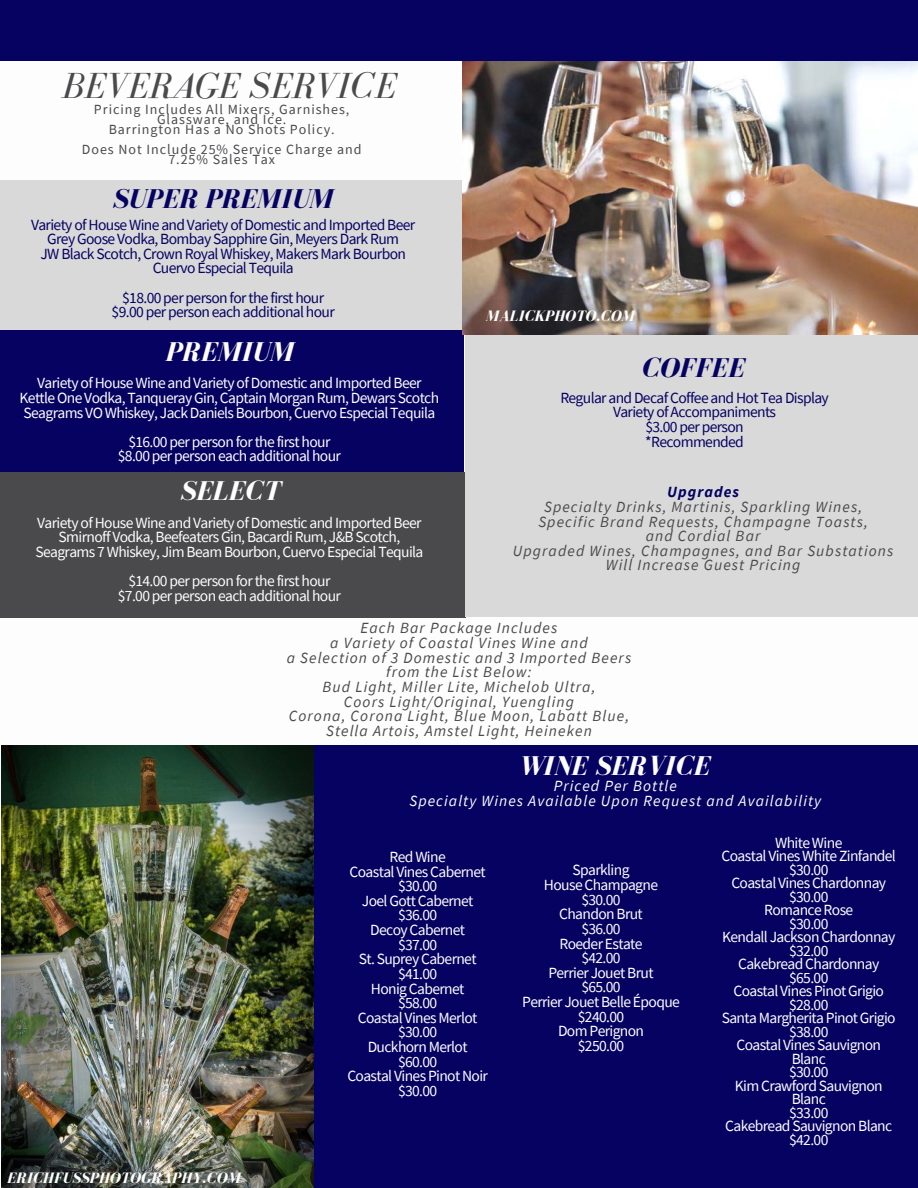
<style>
.page{position:relative;width:918px;height:1188px;background:#fff}
.page>*{position:absolute;margin:0;border:0;box-sizing:border-box;transform-origin:0 0}
.t1{font:italic 37.35px "Bodoni FLF";color:#4a4a4d}
.t2{font:italic 700 28.05px "Bodoni FLF";color:#fdfdfd}
.t3{font:italic 700 28.05px "Bodoni FLF";color:#050262}
.t4{font:15.6px/14.5px "Source Sans Pro";letter-spacing:-.04em;color:#fdfdfd;text-align:center}
.t5{font:italic 15.6px/14.7px "Source Sans Pro";letter-spacing:.07em;color:#4a4a4d;text-align:center}
.t6{font:15.6px/14.7px "Source Sans Pro";letter-spacing:-.04em;color:#050262;text-align:center}
.t7{font:italic 15.6px/14.5px "Source Sans Pro";letter-spacing:.07em;color:#fdfdfd;text-align:center}
.t8{font:italic 700 15.6px "Bodoni FLF";color:#fdfdfd}
.t9{font:italic 700 15.6px "Source Sans Pro";letter-spacing:.07em;color:#050262}
.t10{font:13.95px/10.2px "Source Sans Pro";letter-spacing:.07em;color:#4a4a4d;text-align:center}
</style>
<div class="page">
<div style="left:0;top:320px;width:464px;height:152px;background:#050262"></div>
<div style="left:0;top:180px;width:462px;height:150px;background:#d9d9d9"></div>
<div style="left:0;top:473px;width:466px;height:145px;background:#4a4a4d"></div>
<div style="left:465px;top:334px;width:453px;height:283px;background:#d9d9d9"></div>
<img style="left:462px;top:61px;width:456px;height:273px">
<div style="left:0;top:0;width:918px;height:61px;background:#050262"></div>
<img style="left:1px;top:746px;width:313px;height:442px">
<div style="left:314px;top:745px;width:604px;height:443px;background:#050262"></div>
<h1 class="t1" style="left:62px;top:65px;width:336px">BEVERAGE SERVICE</h1>
<p class="t10" style="left:94px;top:104px;width:257px">Pricing Includes All Mixers, Garnishes,<br>Glassware, and Ice.<br>Barrington Has a No Shots Policy.</p>
<p class="t10" style="left:82px;top:144px;width:281px">Does Not Include 25% Service Charge and<br>7.25% Sales Tax</p>
<h2 class="t3" style="left:113px;top:184px;width:222px">SUPER PREMIUM</h2>
<p class="t6" style="left:31px;top:217px;width:386px">Variety of House Wine and Variety of Domestic and Imported Beer Grey Goose Vodka, Bombay Sapphire Gin, Meyers Dark Rum<br>JW Black Scotch, Crown Royal Whiskey, Makers Mark Bourbon Cuervo Especial Tequila</p>
<p class="t6" style="left:112px;top:290px;width:225px">$18.00 per person for the first hour $9.00 per person each additional hour</p>
<h2 class="t2" style="left:166px;top:337px;width:129px">PREMIUM</h2>
<p class="t4" style="left:20px;top:375px;width:421px">Variety of House Wine and Variety of Domestic and Imported Beer<br>Kettle One Vodka, Tanqueray Gin, Captain Morgan Rum, Dewars Scotch<br>Seagrams VO Whiskey, Jack Daniels Bourbon, Cuervo Especial Tequila</p>
<p class="t4" style="left:118px;top:434px;width:225px">$16.00 per person for the first hour $8.00 per person each additional hour</p>
<h2 class="t2" style="left:180px;top:476px;width:102px">SELECT</h2>
<p class="t4" style="left:35px;top:515px;width:390px">Variety of House Wine and Variety of Domestic and Imported Beer<br>Smirnoff Vodka, Beefeaters Gin, Bacardi Rum, J&amp;B Scotch,<br>Seagrams 7 Whiskey, Jim Beam Bourbon, Cuervo Especial Tequila</p>
<p class="t4" style="left:118px;top:573px;width:225px">$14.00 per person for the first hour $7.00 per person each additional hour</p>
<p class="t8" style="left:486px;top:307px;width:150px">MALICKPHOTO.COM</p>
<h2 class="t3" style="left:641px;top:353px;width:105px">COFFEE</h2>
<p class="t6" style="left:560px;top:390px;width:270px">Regular and Decaf Coffee and Hot Tea Display<br>Variety of Accompaniments<br>$3.00 per person<br>*Recommended</p>
<p class="t9" style="left:667px;top:482px;width:74px">Upgrades</p>
<p class="t5" style="left:513px;top:499px;width:382px">Specialty Drinks, Martinis, Sparkling Wines,<br>Specific Brand Requests, Champagne Toasts,<br>and Cordial Bar<br>Upgraded Wines, Champagnes, and Bar Substations Will Increase Guest Pricing</p>
<p class="t5" style="left:287px;top:621px;width:346px">Each Bar Package Includes<br>a Variety of Coastal Vines Wine and<br>a Selection of 3 Domestic and 3 Imported Beers from the List Below:<br>Bud Light, Miller Lite, Michelob Ultra,<br>Coors Light/Original, Yuengling<br>Corona, Corona Light, Blue Moon, Labatt Blue, Stella Artois, Amstel Light, Heineken</p>
<h2 class="t2" style="left:518px;top:751px;width:194px">WINE SERVICE</h2>
<p class="t7" style="left:409px;top:778px;width:413px">Priced Per Bottle<br>Specialty Wines Available Upon Request and Availability</p>
<p class="t8" style="left:7px;top:1169px;width:235px">ERICHFUSSPHOTOGRAPHY.COM</p>
<p class="t4" style="left:347px;top:849px;width:142px">Red Wine<br>Coastal Vines Cabernet $30.00<br>Joel Gott Cabernet $36.00<br>Decoy Cabernet<br>$37.00<br>St. Suprey Cabernet $41.00<br>Honig Cabernet<br>$58.00<br>Coastal Vines Merlot $30.00<br>Duckhorn Merlot $60.00<br>Coastal Vines Pinot Noir $30.00</p>
<p class="t4" style="left:522px;top:863px;width:159px">Sparkling<br>House Champagne<br>$30.00<br>Chandon Brut<br>$36.00<br>Roeder Estate<br>$42.00<br>Perrier Jouet Brut<br>$65.00<br>Perrier Jouet Belle Époque $240.00<br>Dom Perignon<br>$250.00</p>
<p class="t4" style="left:722px;top:835px;width:176px;line-height:13.5px">White Wine<br>Coastal Vines White Zinfandel $30.00<br>Coastal Vines Chardonnay $30.00<br>Romance Rose<br>$30.00<br>Kendall Jackson Chardonnay $32.00<br>Cakebread Chardonnay $65.00<br>Coastal Vines Pinot Grigio $28.00<br>Santa Margherita Pinot Grigio $38.00<br>Coastal Vines Sauvignon<br>Blanc<br>$30.00<br>Kim Crawford Sauvignon<br>Blanc<br>$33.00<br>Cakebread Sauvignon Blanc $42.00</p>
</div>
